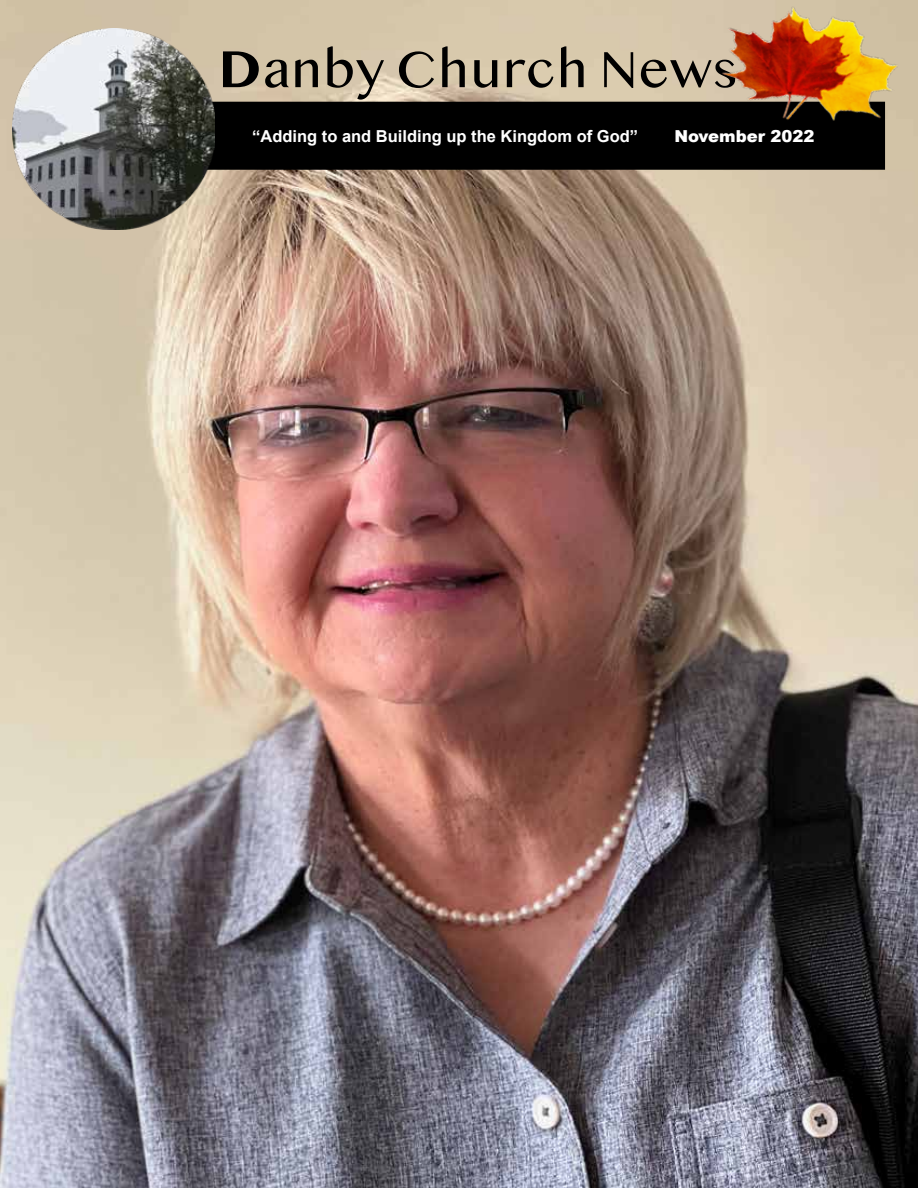
<style>
.page{position:relative;width:918px;height:1188px;background:#fff}
.page>*{position:absolute;margin:0;border:0;box-sizing:border-box;transform-origin:0 0}
.t1{font:54px "Myanmar MN";color:#000}
.t2{font:700 16.5px "Arial";color:#fff}
.t3{font:900 16.5px "Arial";color:#fff}
.s1{font-weight:700}
</style>
<div class="page">
<img style="left:0;top:0;width:918px;height:1188px">
<div style="left:56px;top:110px;width:820px;height:51px;background:#000"></div>
<div style="left:48px;top:102px;width:837px;height:68px;border:17px solid #000"></div>
<img style="left:13px;top:28px;width:202px;height:201px">
<img style="left:699px;top:0;width:219px;height:168px">
<h1 class="t1" style="left:219px;top:37px;width:521px"><span class="s1">D</span>anby Church News</h1>
<p class="t3" style="left:674px;top:124px;width:142px">November 2022</p>
<p class="t2" style="left:252px;top:125px;width:387px">“Adding to and Building up the Kingdom of God”</p>
</div>
